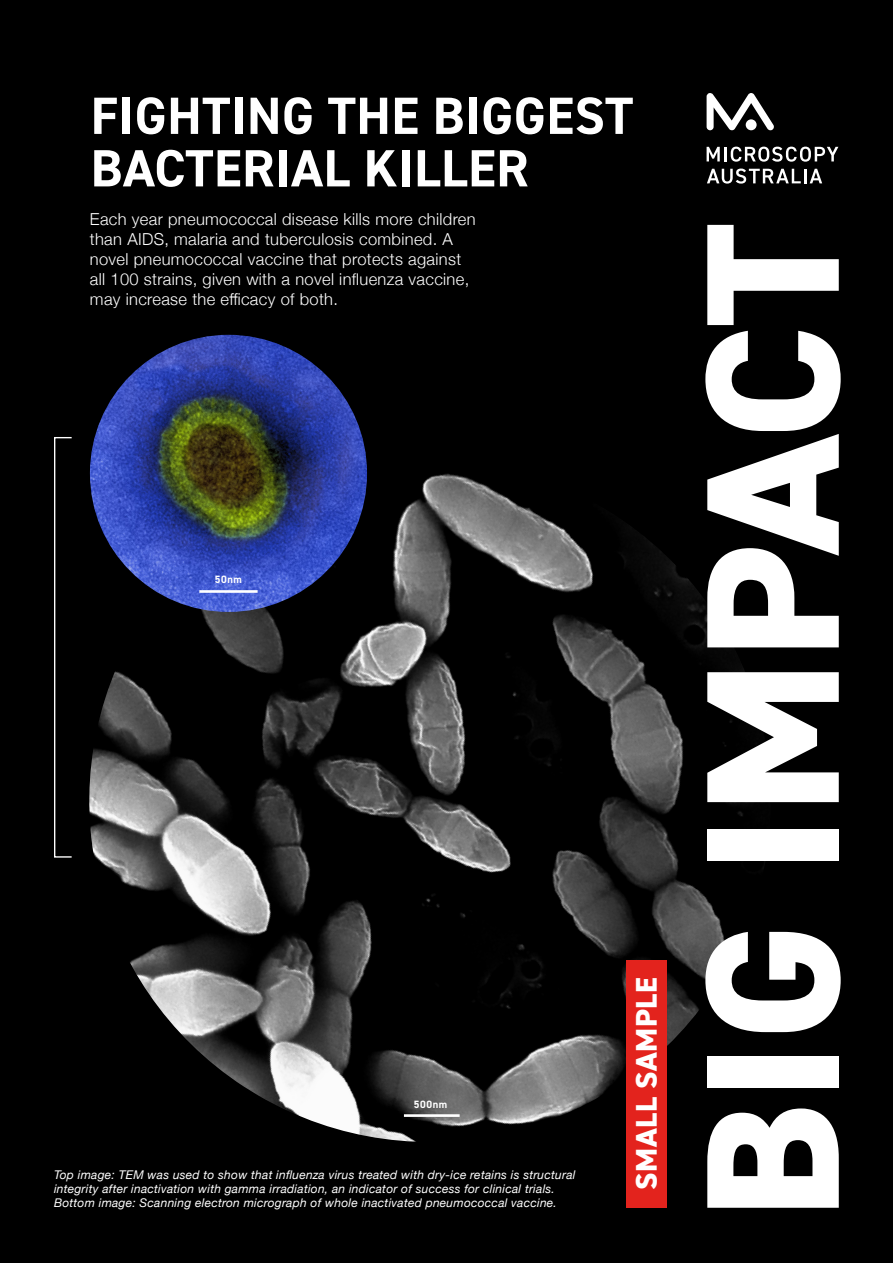
<style>
.page{position:relative;width:893px;height:1263px;background:#000}
.page>*{position:absolute;margin:0;border:0;box-sizing:border-box;transform-origin:0 0}
.t1{font:800 190.5px "DIN2014";letter-spacing:.01em;color:#fff}
.t2{font:700 52.5px/52.5px "DIN2014";letter-spacing:.01em;color:#fff}
.t3{font:800 30px "DIN2014";letter-spacing:.02em;color:#fff}
.t4{font:300 16.5px/19.8px "Helvetica Neue";letter-spacing:.02em;color:#fff}
.t5{font:italic 12px/14.4px "Helvetica Neue";letter-spacing:.02em;color:#fff}
.t6{font:700 10.65px "DIN2014";letter-spacing:.05em;color:#fff}
</style>
<div class="page">
<img style="left:89px;top:460px;width:681px;height:728px">
<img style="left:90px;top:335px;width:277px;height:277px;border-radius:139px">
<div style="left:54px;top:437px;width:18px;height:421px;border:1px solid #fff"></div>
<div style="left:626px;top:960px;width:40px;height:247px;background:#e3231d"></div>
<svg style="left:707px;top:93px;width:67px;height:38px"></svg>
<svg style="left:707px;top:147px;width:131px;height:15px"></svg>
<svg style="left:707px;top:169px;width:94px;height:15px"></svg>
<hr style="left:804px;top:169px;width:3px;height:14px;background:#fff">
<svg style="left:810px;top:169px;width:12px;height:14px"></svg>
<hr style="left:404px;top:1114px;width:56px;height:3px;background:#fff">
<hr style="left:199px;top:590px;width:59px;height:3px;background:#fff">
<h2 class="t2" style="left:91px;top:89px;width:544px">FIGHTING THE BIGGEST<br>BACTERIAL KILLER</h2>
<p class="t4" style="left:90px;top:208px;width:387px">Each year pneumococcal disease kills more children than AIDS, malaria and tuberculosis combined. A novel pneumococcal vaccine that protects against all 100 strains, given with a novel influenza vaccine, may increase the efficacy of both.</p>
<p class="t6" style="left:215px;top:573px;width:29px">50nm</p>
<p class="t6" style="left:414px;top:1097px;width:35px">500nm</p>
<p class="t5" style="left:54px;top:1168px;width:523px">Top image: TEM was used to show that influenza virus treated with dry-ice retains is structural integrity after inactivation with gamma irradiation, an indicator of success for clinical trials.<br>Bottom image: Scanning electron micrograph of whole inactivated pneumococcal vaccine.</p>
<h3 class="t3" style="left:626px;top:1190px;width:214px;rotate:-90deg">SMALL SAMPLE</h3>
<h1 class="t1" style="left:646px;top:1219px;width:998px;rotate:-90deg">BIG IMPACT</h1>
</div>
